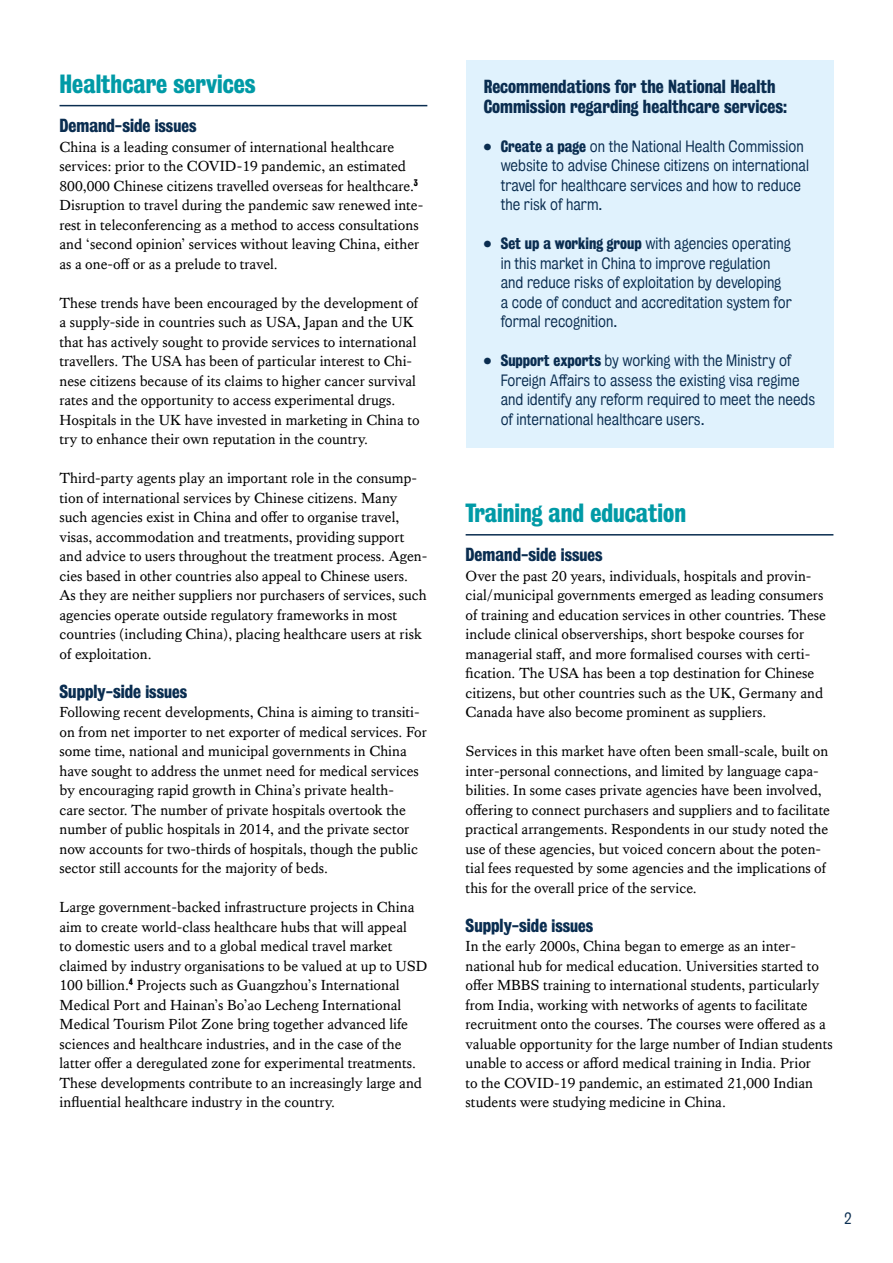
<style>
.page{position:relative;width:893px;height:1263px;background:#fff}
.page>*{position:absolute;margin:0;border:0;box-sizing:border-box;transform-origin:0 0}
.t1{font:24px "Kings Bureau Grot Three Seven";color:#009aa6}
.t2{font:17.25px/19.5px "Kings Bureau Grot Three Seven";color:#0a2d50}
.t3{font:15px/19.5px "Kings Caslon Text";color:#000}
.t4{font:15px/19.5px "Kings Bureau Grot Five One";color:#0a2d50}
.s1{font-size:16.5px}
.s2{font-family:"Kings Bureau Grot Three Seven"}
</style>
<div class="page">
<div style="left:466px;top:61px;width:367px;height:387px;background:#e0f2fd"></div>
<hr style="left:466px;top:534px;width:367px;height:1px;background:#0a2d50">
<hr style="left:60px;top:105px;width:367px;height:1px;background:#0a2d50">
<h1 class="t1" style="left:60px;top:70px;width:198px">Healthcare services</h1>
<p class="t2" style="left:60px;top:116px;width:138px">Demand-side <span class="s1">issues</span></p>
<p class="t3" style="left:60px;top:137px;width:365px">China is a leading consumer of international healthcare services: prior to the COVID-19 pandemic, an estimated 800,000 Chinese citizens travelled overseas for healthcare.<sup>3<br></sup>Disruption to travel during the pandemic saw renewed inte&shy;rest in teleconferencing as a method to access consultations and ‘second opinion’ services without leaving China, either as a one-off or as a prelude to travel.</p>
<p class="t3" style="left:60px;top:293px;width:362px">These trends have been encouraged by the development of a supply-side in countries such as USA, Japan and the UK that has actively sought to provide services to international travellers. The USA has been of particular interest to Chi&shy;nese citizens because of its claims to higher cancer survival rates and the opportunity to access experimental drugs.<br>Hospitals in the UK have invested in marketing in China to try to enhance their own reputation in the country.</p>
<p class="t3" style="left:60px;top:468px;width:369px">Third-party agents play an important role in the consump&shy;tion of international services by Chinese citizens. Many such agencies exist in China and offer to organise travel, visas, accommodation and treatments, providing support and advice to users throughout the treatment process. Agen&shy;cies based in other countries also appeal to Chinese users.<br>As they are neither suppliers nor purchasers of services, such agencies operate outside regulatory frameworks in most countries (including China), placing healthcare users at risk of exploitation.</p>
<p class="t2" style="left:60px;top:681px;width:129px">Supply-side <span class="s1">issues</span></p>
<p class="t3" style="left:60px;top:702px;width:369px">Following recent developments, China is aiming to transiti&shy;on from net importer to net exporter of medical services. For some time, national and municipal governments in China have sought to address the unmet need for medical services by encouraging rapid growth in China’s private health-<br>care sector. The number of private hospitals overtook the number of public hospitals in 2014, and the private sector now accounts for two-thirds of hospitals, though the public sector still accounts for the majority of beds.</p>
<p class="t3" style="left:60px;top:897px;width:369px">Large government-backed infrastructure projects in China aim to create world-class healthcare hubs that will appeal<br>to domestic users and to a global medical travel market claimed by industry organisations to be valued at up to USD 100 billion.<sup>4</sup> Projects such as Guangzhou’s International Medical Port and Hainan’s Bo’ao Lecheng International Medical Tourism Pilot Zone bring together advanced life sciences and healthcare industries, and in the case of the latter offer a deregulated zone for experimental treatments.<br>These developments contribute to an increasingly large and influential healthcare industry in the country.</p>
<p class="t2" style="left:484px;top:77px;width:305px">Recommendations for the National Health<br>Commission regarding healthcare services:</p>
<p class="t4" style="left:501px;top:136px;width:310px;text-indent:-17px"><span class="s2">• Create a page</span> on the National Health Commission website to advise Chinese citizens on international travel for healthcare services and how to reduce the risk of harm.</p>
<p class="t4" style="left:501px;top:234px;width:293px;text-indent:-17px"><span class="s2">• Set up a working group</span> with agencies operating in this market in China to improve regulation and reduce risks of exploitation by developing a code of conduct and accreditation system for formal recognition.</p>
<p class="t4" style="left:501px;top:351px;width:316px;text-indent:-17px"><span class="s2">• Support exports</span> by working with the Ministry of Foreign Affairs to assess the existing visa regime and identify any reform required to meet the needs of international healthcare users.</p>
<h1 class="t1" style="left:466px;top:499px;width:222px">Training and education</h1>
<p class="t2" style="left:466px;top:545px;width:138px">Demand-side <span class="s1">issues</span></p>
<p class="t3" style="left:466px;top:566px;width:362px">Over the past 20 years, individuals, hospitals and provin&shy;cial/municipal governments emerged as leading consumers of training and education services in other countries. These include clinical observerships, short bespoke courses for managerial staff, and more formalised courses with certi&shy;fication. The USA has been a top destination for Chinese citizens, but other countries such as the UK, Germany and Canada have also become prominent as suppliers.</p>
<p class="t3" style="left:466px;top:741px;width:366px">Services in this market have often been small-scale, built on inter-personal connections, and limited by language capa&shy;bilities. In some cases private agencies have been involved, offering to connect purchasers and suppliers and to facilitate practical arrangements. Respondents in our study noted the use of these agencies, but voiced concern about the poten&shy;tial fees requested by some agencies and the implications of this for the overall price of the service.</p>
<p class="t2" style="left:466px;top:915px;width:129px">Supply-side <span class="s1">issues</span></p>
<p class="t3" style="left:466px;top:936px;width:369px">In the early 2000s, China began to emerge as an inter&shy;national hub for medical education. Universities started to offer MBBS training to international students, particularly from India, working with networks of agents to facilitate recruitment onto the courses. The courses were offered as a valuable opportunity for the large number of Indian students unable to access or afford medical training in India. Prior<br>to the COVID-19 pandemic, an estimated 21,000 Indian students were studying medicine in China.</p>
<p class="t4" style="left:844px;top:1209px;width:9px">2</p>
</div>
